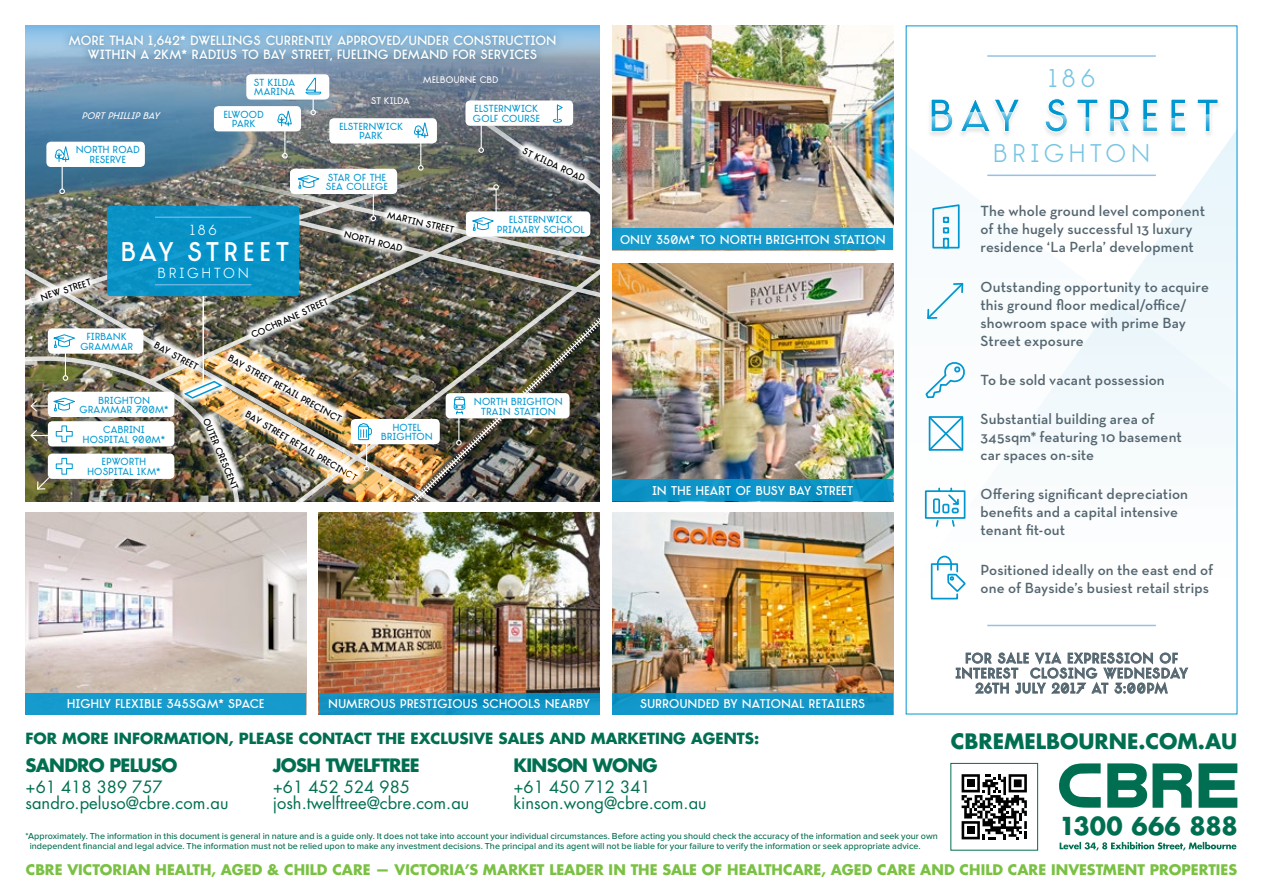
<style>
.page{position:relative;width:1263px;height:893px;background:#fff}
.page>*{position:absolute;margin:0;border:0;box-sizing:border-box;transform-origin:0 0}
.t1{font:700 25.35px "TJ Evolette A";color:#fff}
.t2{font:300 24px "TJ Evolette A";letter-spacing:.2em;color:#76c5e4}
.t3{font:700 24px "Futura";color:#006f51}
.t4{font:700 20.7px "Futura";color:#006f51}
.t5{font:700 18px "Futura";letter-spacing:-.04em;color:#006f51}
.t6{font:16.5px/16.5px "Futura";color:#006f51}
.t7{font:600 15px/18px "Neutra Text";letter-spacing:.01em;color:#546670}
.t8{font:700 15px "Futura";color:#006f51}
.t9{font:700 14.25px "Futura";letter-spacing:.005em;color:#7ac143}
.t10{font:300 13.8px "TJ Evolette A";letter-spacing:.215em;color:#fff}
.t11{font:700 13.5px/15px "TJ Evolette A";letter-spacing:.065em;color:#546670;text-align:center}
.t12{font:700 12.6px "TJ Evolette A";color:#fff}
.t13{font:700 12px "TJ Evolette A";letter-spacing:.02em;color:#fff}
.t14{font:9.6px/9.6px "TJ Evolette A";letter-spacing:.03em;color:#0097d1;text-align:center}
.t15{font:500 9px/10.8px "Proxima Nova";letter-spacing:.005em;color:#006f51}
.t16{font:700 9px "TJ Evolette A";color:#000}
.t17{font:9px "TJ Evolette A";letter-spacing:.03em;color:#fff}
.t18{font:italic 9px "TJ Evolette A";color:#fff}
</style>
<div class="page">
<img style="left:319px;top:512px;width:281px;height:181px">
<svg style="left:319px;top:693px;width:281px;height:21px;background:#1292c2"></svg>
<svg style="left:961px;top:774px;width:66px;height:65px"></svg>
<div style="left:951px;top:763px;width:87px;height:87px;border:1px solid #006f51"></div>
<svg style="left:1059px;top:763px;width:178px;height:87px"></svg>
<img style="left:26px;top:512px;width:280px;height:181px">
<img style="left:612px;top:512px;width:281px;height:181px">
<img style="left:612px;top:264px;width:281px;height:216px">
<img style="left:612px;top:26px;width:281px;height:203px">
<div style="left:26px;top:693px;width:280px;height:21px;background:#179bcd"></div>
<div style="left:612px;top:480px;width:281px;height:21px;background:#0c93c6"></div>
<div style="left:612px;top:693px;width:281px;height:21px;background:#1398c9"></div>
<div style="left:612px;top:229px;width:281px;height:21px;background:#1699cb"></div>
<svg style="left:956px;top:652px;width:232px;height:42px"></svg>
<hr style="left:987px;top:55px;width:169px;height:2px;background:#94c1e5">
<hr style="left:987px;top:625px;width:169px;height:1px;background:#94c1e5">
<svg style="left:26px;top:26px;width:574px;height:32px;background:#97c0de"></svg>
<svg style="left:906px;top:128px;width:331px;height:466px"></svg>
<div style="left:927px;top:98px;width:295px;height:41px;background:#000;opacity:.1"></div>
<svg style="left:930px;top:98px;width:288px;height:34px"></svg>
<svg style="left:925px;top:281px;width:40px;height:40px"></svg>
<svg style="left:924px;top:359px;width:43px;height:40px"></svg>
<svg style="left:927px;top:415px;width:37px;height:37px"></svg>
<svg style="left:924px;top:487px;width:42px;height:41px"></svg>
<svg style="left:930px;top:555px;width:37px;height:45px"></svg>
<svg style="left:931px;top:203px;width:29px;height:46px"></svg>
<img style="left:26px;top:77px;width:574px;height:424px">
<div style="left:60px;top:26px;width:504px;height:43px;background:#145887;opacity:.75"></div>
<p class="t12" style="left:69px;top:33px;width:10px">MORE</p>
<p class="t12" style="left:109px;top:33px;width:10px">THAN</p>
<p class="t12" style="left:148px;top:33px;width:51px">1,642* DWELLINGS</p>
<p class="t12" style="left:266px;top:33px;width:9px">CURRENTLY</p>
<p class="t12" style="left:338px;top:33px;width:9px">APPROVED</p>
<p class="t12" style="left:400px;top:33px;width:18px">/UNDER</p>
<p class="t12" style="left:454px;top:33px;width:10px">CONSTRUCTION</p>
<p class="t12" style="left:88px;top:47px;width:9px">WITHIN</p>
<p class="t12" style="left:140px;top:47px;width:60px">A 2KM* RADIUS</p>
<p class="t12" style="left:242px;top:47px;width:30px">TO BAY</p>
<p class="t12" style="left:291px;top:47px;width:8px">STREET</p>
<p class="t12" style="left:330px;top:47px;width:16px">, FUELING</p>
<p class="t12" style="left:393px;top:47px;width:10px">DEMAND</p>
<p class="t12" style="left:453px;top:47px;width:9px">FOR</p>
<p class="t12" style="left:481px;top:47px;width:8px">SERVICES</p>
<p class="t18" style="left:82px;top:111px;width:82px">PORTPHILLIPBAY</p>
<p class="t14" style="left:76px;top:145px;width:65px">NORTH ROAD<br>RESERVE</p>
<p class="t17" style="left:423px;top:74px;width:77px">MELBOURNE CBD</p>
<p class="t14" style="left:254px;top:78px;width:43px;text-align:left">ST KILDA<br>MARINA</p>
<p class="t14" style="left:224px;top:109px;width:42px">ELWOOD<br>PARK</p>
<p class="t14" style="left:473px;top:104px;width:68px;text-align:left">ELSTERNWICK<br>GOLF COURSE</p>
<p class="t17" style="left:371px;top:96px;width:40px">ST KILDA</p>
<p class="t14" style="left:339px;top:122px;width:65px">ELSTERNWICK<br>PARK</p>
<p class="t14" style="left:326px;top:172px;width:64px;text-align:left">STAR OF THE<br>SEA COLLEGE</p>
<p class="t16" style="left:526px;top:146px;width:69px;rotate:25deg">ST KILDA ROAD</p>
<p class="t16" style="left:389px;top:210px;width:70px;rotate:13deg">MARTIN STREET</p>
<p class="t10" style="left:190px;top:222px;width:29px">186</p>
<p class="t16" style="left:346px;top:229px;width:61px;rotate:14deg">NORTH ROAD</p>
<h1 class="t1" style="left:121px;top:236px;width:103px">BAY STREET</h1>
<p class="t10" style="left:158px;top:264px;width:92px">BRIGHTON</p>
<p class="t16" style="left:40px;top:292px;width:53px;rotate:-17deg">NEW STREET</p>
<p class="t16" style="left:250px;top:331px;width:85px;rotate:-25deg">COCHRANE STREET</p>
<p class="t14" style="left:80px;top:332px;width:54px">FIRBANK<br>GRAMMAR</p>
<p class="t16" style="left:158px;top:339px;width:50px;rotate:29deg">BAY STREET</p>
<p class="t16" style="left:232px;top:353px;width:129px;rotate:29deg">BAY STREET RETAIL PRECINCT</p>
<p class="t14" style="left:79px;top:395px;width:91px">BRIGHTON<br>GRAMMAR 700M*</p>
<p class="t14" style="left:83px;top:425px;width:84px">CABRINI<br>HOSPITAL 900M*</p>
<p class="t14" style="left:87px;top:457px;width:75px">EPWORTH<br>HOSPITAL 1KM*</p>
<p class="t16" style="left:249px;top:409px;width:129px;rotate:30deg">BAY STREET RETAIL PRECINCT</p>
<p class="t16" style="left:211px;top:416px;width:15px;rotate:67deg">OUTER</p>
<p class="t16" style="left:223px;top:445px;width:16px;rotate:67deg">CRESCENT</p>
<p class="t14" style="left:381px;top:422px;width:53px">HOTEL<br>BRIGHTON</p>
<p class="t14" style="left:497px;top:215px;width:89px">ELSTERNWICK<br>PRIMARY SCHOOL</p>
<p class="t14" style="left:474px;top:397px;width:90px">NORTH BRIGHTON<br>TRAIN STATION</p>
<p class="t13" style="left:620px;top:232px;width:267px">ONLY 350M* TO NORTH BRIGHTON STATION</p>
<p class="t13" style="left:652px;top:483px;width:203px">IN THE HEART OF BUSY BAY STREET</p>
<p class="t13" style="left:67px;top:697px;width:199px">HIGHLY FLEXIBLE 345SQM* SPACE</p>
<p class="t13" style="left:329px;top:697px;width:263px">NUMEROUS PRESTIGIOUS SCHOOLS NEARBY</p>
<p class="t13" style="left:640px;top:697px;width:227px">SURROUNDED BY NATIONAL RETAILERS</p>
<h2 class="t2" style="left:1048px;top:64px;width:48px">186</h2>
<h2 class="t2" style="left:993px;top:139px;width:157px">BRIGHTON</h2>
<p class="t7" style="left:980px;top:202px;width:226px">The whole ground level component of the hugely successful 13 luxury residence ‘La Perla’ development</p>
<p class="t7" style="left:980px;top:277px;width:230px">Outstanding opportunity to acquire this ground floor medical/office/ showroom space with prime Bay<br>Street exposure</p>
<p class="t7" style="left:980px;top:370px;width:186px">To be sold vacant possession</p>
<p class="t7" style="left:980px;top:410px;width:203px">Substantial building area of<br>345sqm* featuring 10 basement car spaces on-site</p>
<p class="t7" style="left:980px;top:485px;width:209px">Offering significant depreciation benefits and a capital intensive tenant fit-out</p>
<p class="t7" style="left:980px;top:560px;width:234px">Positioned ideally on the east end of one of Bayside’s busiest retail strips</p>
<p class="t11" style="left:955px;top:651px;width:234px">FOR SALE VIA EXPRESSION OF<br>INTEREST CLOSING WEDNESDAY<br>26TH JULY 2017 AT 3:00PM</p>
<p class="t8" style="left:26px;top:728px;width:735px">FOR MORE INFORMATION, PLEASE CONTACT THE EXCLUSIVE SALES AND MARKETING AGENTS:</p>
<h3 class="t4" style="left:951px;top:727px;width:288px">CBREMELBOURNE.COM.AU</h3>
<p class="t5" style="left:26px;top:753px;width:154px">SANDRO PELUSO</p>
<p class="t6" style="left:26px;top:779px;width:204px">+61 418 389 757 sandro.peluso@cbre.com.au</p>
<p class="t5" style="left:273px;top:753px;width:149px">JOSH TWELFTREE</p>
<p class="t6" style="left:273px;top:779px;width:198px">+61 452 524 985 josh.twelftree@cbre.com.au</p>
<p class="t5" style="left:513px;top:753px;width:146px">KINSON WONG</p>
<p class="t6" style="left:513px;top:779px;width:195px">+61 450 712 341 kinson.wong@cbre.com.au</p>
<p class="t15" style="left:30px;top:831px;width:909px;text-indent:-4px">*Approximately. The information in this document is general in nature and is a guide only. It does not take into account your individual circumstances. Before acting you should check the accuracy of the information and seek your own independent financial and legal advice. The information must not be relied upon to make any investment decisions. The principal and its agent will not be liable for your failure to verify the information or seek appropriate advice.</p>
<h2 class="t3" style="left:1059px;top:810px;width:180px">1300 666 888</h2>
<p class="t9" style="left:26px;top:860px;width:1213px">CBRE VICTORIAN HEALTH, AGED &amp; CHILD CARE — VICTORIA’S MARKET LEADER IN THE SALE OF HEALTHCARE, AGED CARE AND CHILD CARE INVESTMENT PROPERTIES</p>
</div>
